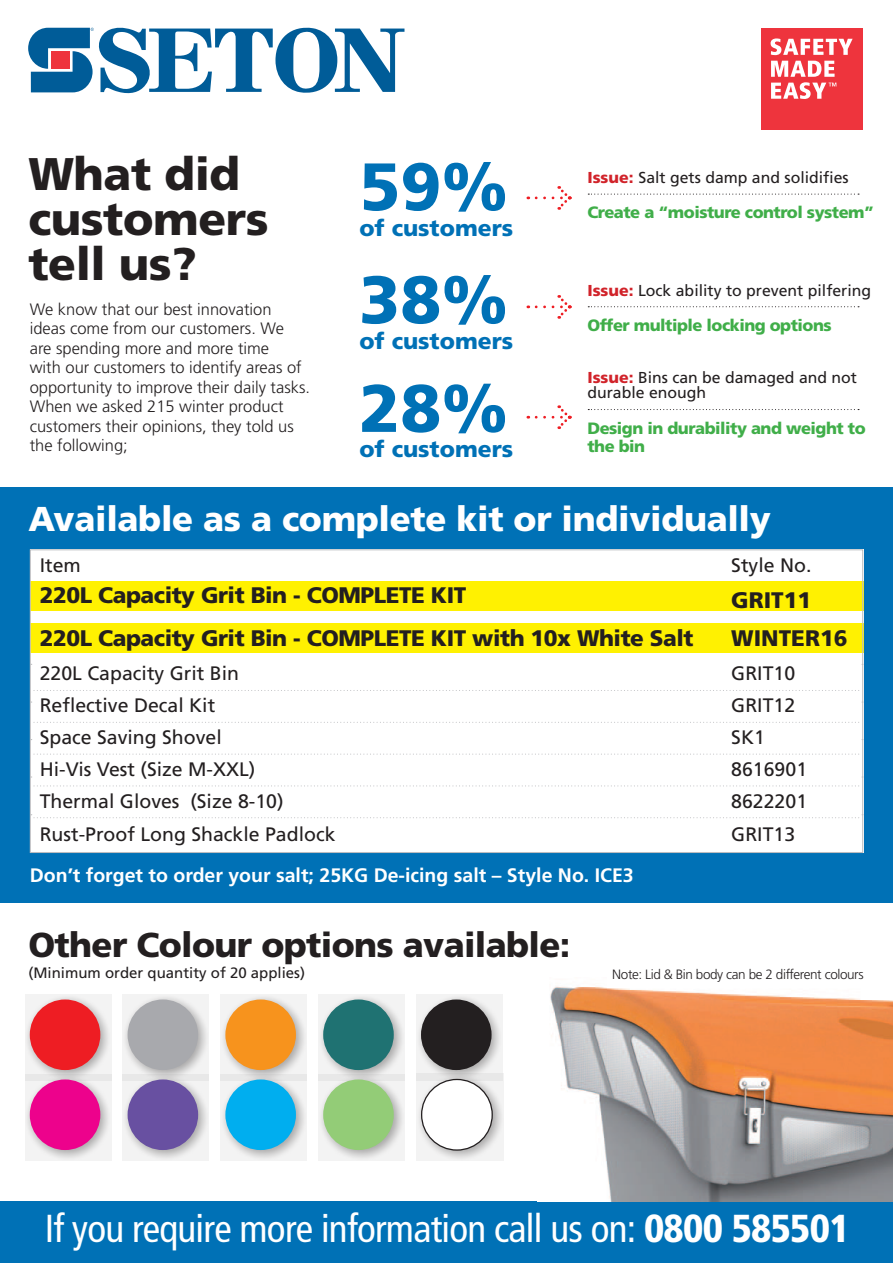
<style>
.page{position:relative;width:893px;height:1263px;background:#fff}
.page>*{position:absolute;margin:0;border:0;box-sizing:border-box;transform-origin:0 0}
.t1{font:900 66.9px "Frutiger";color:#0071b6}
.t2{font:900 45.75px/45px "Frutiger";letter-spacing:-.01em;color:#231f20}
.t3{font:condensed 39px "Frutiger";letter-spacing:-.02em;color:#fff}
.t4{font:900 34.5px "Frutiger";letter-spacing:-.01em;color:#fff}
.t5{font:900 34.5px "Frutiger";letter-spacing:-.02em;color:#231f20}
.t6{font:900 22.8px "Frutiger";color:#0071b6}
.t7{font:900 22.5px "Frutiger";letter-spacing:-.02em;color:#231f20}
.t8{font:900 22.5px "Frutiger";color:#231f20}
.t9{font:19.5px "Frutiger";color:#231f20}
.t10{font:700 19.5px "Frutiger";color:#fff}
.t11{font:300 16.5px/19.5px "Frutiger";color:#231f20}
.t12{font:900 16.35px/18.3px "Frutiger";letter-spacing:-.03em;color:#40ae49}
.t13{font:15.9px/15.5px "Frutiger";color:#231f20}
.t14{font:15px "Frutiger";color:#231f20}
.t15{font:300 13.5px "Frutiger";letter-spacing:-.03em;color:#231f20}
.s1{font-weight:900;color:#d1232a}
.s2{font-weight:900}
</style>
<div class="page">
<div style="left:0;top:1201px;width:893px;height:62px;background:#0071b6"></div>
<svg style="left:28px;top:27px;width:376px;height:67px"></svg>
<div style="left:761px;top:29px;width:102px;height:101px;background:#ee343d"></div>
<svg style="left:771px;top:38px;width:82px;height:17px"></svg>
<svg style="left:771px;top:61px;width:65px;height:38px"></svg>
<div style="left:0;top:487px;width:893px;height:416px;background:#0071b6"></div>
<div style="left:30px;top:549px;width:833px;height:304px;background:#fff"></div>
<img style="left:550px;top:986px;width:343px;height:215px">
<svg style="left:588px;top:194px;width:271px;height:1px"></svg>
<svg style="left:536px;top:186px;width:35px;height:24px"></svg>
<svg style="left:588px;top:409px;width:271px;height:1px"></svg>
<svg style="left:536px;top:405px;width:35px;height:24px"></svg>
<svg style="left:588px;top:306px;width:271px;height:1px"></svg>
<svg style="left:536px;top:295px;width:35px;height:24px"></svg>
<div style="left:30px;top:581px;width:833px;height:30px;background:#fff101"></div>
<div style="left:30px;top:623px;width:833px;height:30px;background:#fff101"></div>
<svg style="left:34px;top:690px;width:826px;height:1px"></svg>
<svg style="left:34px;top:722px;width:825px;height:1px"></svg>
<svg style="left:34px;top:754px;width:825px;height:1px"></svg>
<svg style="left:34px;top:785px;width:825px;height:1px"></svg>
<svg style="left:33px;top:817px;width:826px;height:1px"></svg>
<svg style="left:25px;top:994px;width:86px;height:80px;fill:#f0f0f0"></svg>
<div style="left:30px;top:999px;width:70px;height:71px;background:#ee1d23;border-radius:50%"></div>
<svg style="left:220px;top:994px;width:87px;height:80px;fill:#f1f1f1"></svg>
<div style="left:225px;top:999px;width:71px;height:71px;background:#f7931d;border-radius:50%"></div>
<svg style="left:122px;top:994px;width:87px;height:80px;fill:#f1f1f1"></svg>
<div style="left:128px;top:999px;width:70px;height:71px;background:#a8a9ad;border-radius:50%"></div>
<svg style="left:318px;top:994px;width:87px;height:80px;fill:#f1f1f1"></svg>
<div style="left:323px;top:999px;width:71px;height:71px;background:#1f7272;border-radius:50%"></div>
<svg style="left:416px;top:994px;width:87px;height:79px;fill:#f1f1f1"></svg>
<div style="left:421px;top:999px;width:71px;height:71px;background:#231f20;border-radius:50%"></div>
<svg style="left:25px;top:1074px;width:86px;height:87px"></svg>
<div style="left:30px;top:1079px;width:70px;height:71px;background:#ed028c;border-radius:50%"></div>
<svg style="left:220px;top:1074px;width:87px;height:87px;fill:#ececec"></svg>
<div style="left:225px;top:1079px;width:71px;height:71px;background:#00aeef;border-radius:50%"></div>
<svg style="left:122px;top:1074px;width:87px;height:87px;fill:#ecebeb"></svg>
<div style="left:128px;top:1079px;width:70px;height:71px;background:#6850a1;border-radius:50%"></div>
<svg style="left:318px;top:1074px;width:87px;height:87px;fill:#ececec"></svg>
<div style="left:323px;top:1079px;width:71px;height:71px;background:#93cc77;border-radius:50%"></div>
<svg style="left:416px;top:1073px;width:87px;height:88px"></svg>
<div style="left:422px;top:1079px;width:70px;height:71px;background:#fff;border-radius:50%"></div>
<div style="left:421px;top:1079px;width:72px;height:72px;border:1px solid #231f20;border-radius:50%"></div>
<h2 class="t2" style="left:28px;top:150px;width:242px">What did customers tell us?</h2>
<p class="t11" style="left:30px;top:299px;width:282px">We know that our best innovation ideas come from our customers. We<br>are spending more and more time<br>with our customers to identify areas of opportunity to improve their daily tasks.<br>When we asked 215 winter product customers their opinions, they told us the following;</p>
<h1 class="t1" style="left:359px;top:146px;width:150px">59%</h1>
<h3 class="t6" style="left:359px;top:214px;width:155px">of customers</h3>
<h1 class="t1" style="left:359px;top:259px;width:150px">38%</h1>
<h3 class="t6" style="left:359px;top:327px;width:155px">of customers</h3>
<h1 class="t1" style="left:359px;top:368px;width:150px">28%</h1>
<h3 class="t6" style="left:359px;top:436px;width:155px">of customers</h3>
<p class="t13" style="left:587px;top:169px;width:263px"><span class="s1">Issue:</span> Salt gets damp and solidifies</p>
<p class="t12" style="left:587px;top:203px;width:288px">Create a “moisture control system”</p>
<p class="t13" style="left:587px;top:282px;width:285px"><span class="s1">Issue:</span> Lock ability to prevent pilfering</p>
<p class="t12" style="left:587px;top:316px;width:246px">Offer multiple locking options</p>
<p class="t13" style="left:587px;top:369px;width:271px"><span class="s1">Issue:</span> Bins can be damaged and not durable enough</p>
<p class="t12" style="left:587px;top:418px;width:280px">Design in durability and weight to the bin</p>
<h3 class="t4" style="left:28px;top:498px;width:744px">Available as a complete kit or individually</h3>
<p class="t9" style="left:40px;top:554px;width:43px">Item</p>
<p class="t9" style="left:731px;top:554px;width:82px">Style No.</p>
<h3 class="t7" style="left:40px;top:582px;width:428px">220L Capacity Grit Bin - COMPLETE KIT</h3>
<h3 class="t7" style="left:731px;top:586px;width:82px">GRIT11</h3>
<h3 class="t7" style="left:40px;top:624px;width:655px">220L Capacity Grit Bin - COMPLETE KIT with 10x White Salt</h3>
<h3 class="t8" style="left:731px;top:624px;width:118px">WINTER16</h3>
<p class="t9" style="left:40px;top:662px;width:201px">220L Capacity Grit Bin</p>
<p class="t9" style="left:731px;top:662px;width:65px">GRIT10</p>
<p class="t9" style="left:40px;top:694px;width:177px">Reflective Decal Kit</p>
<p class="t9" style="left:731px;top:694px;width:65px">GRIT12</p>
<p class="t9" style="left:40px;top:726px;width:184px">Space Saving Shovel</p>
<p class="t9" style="left:731px;top:726px;width:35px">SK1</p>
<p class="t9" style="left:40px;top:758px;width:217px">Hi-Vis Vest (Size M-XXL)</p>
<p class="t9" style="left:731px;top:758px;width:77px">8616901</p>
<p class="t9" style="left:40px;top:790px;width:245px">Thermal Gloves (Size 8-10)</p>
<p class="t9" style="left:731px;top:790px;width:77px">8622201</p>
<p class="t9" style="left:40px;top:822px;width:297px">Rust-Proof Long Shackle Padlock</p>
<p class="t9" style="left:731px;top:822px;width:65px">GRIT13</p>
<p class="t10" style="left:30px;top:863px;width:605px">Don’t forget to order your salt; 25KG De-icing salt – Style No. ICE3</p>
<h3 class="t5" style="left:28px;top:924px;width:543px">Other Colour options available:</h3>
<p class="t14" style="left:28px;top:964px;width:278px">(Minimum order quantity of 20 applies)</p>
<p class="t15" style="left:612px;top:967px;width:253px">Note: Lid &amp; Bin body can be 2 different colours</p>
<h3 class="t3" style="left:45px;top:1206px;width:806px">If you require more information call us on: <span class="s2">0800 585501</span></h3>
</div>
